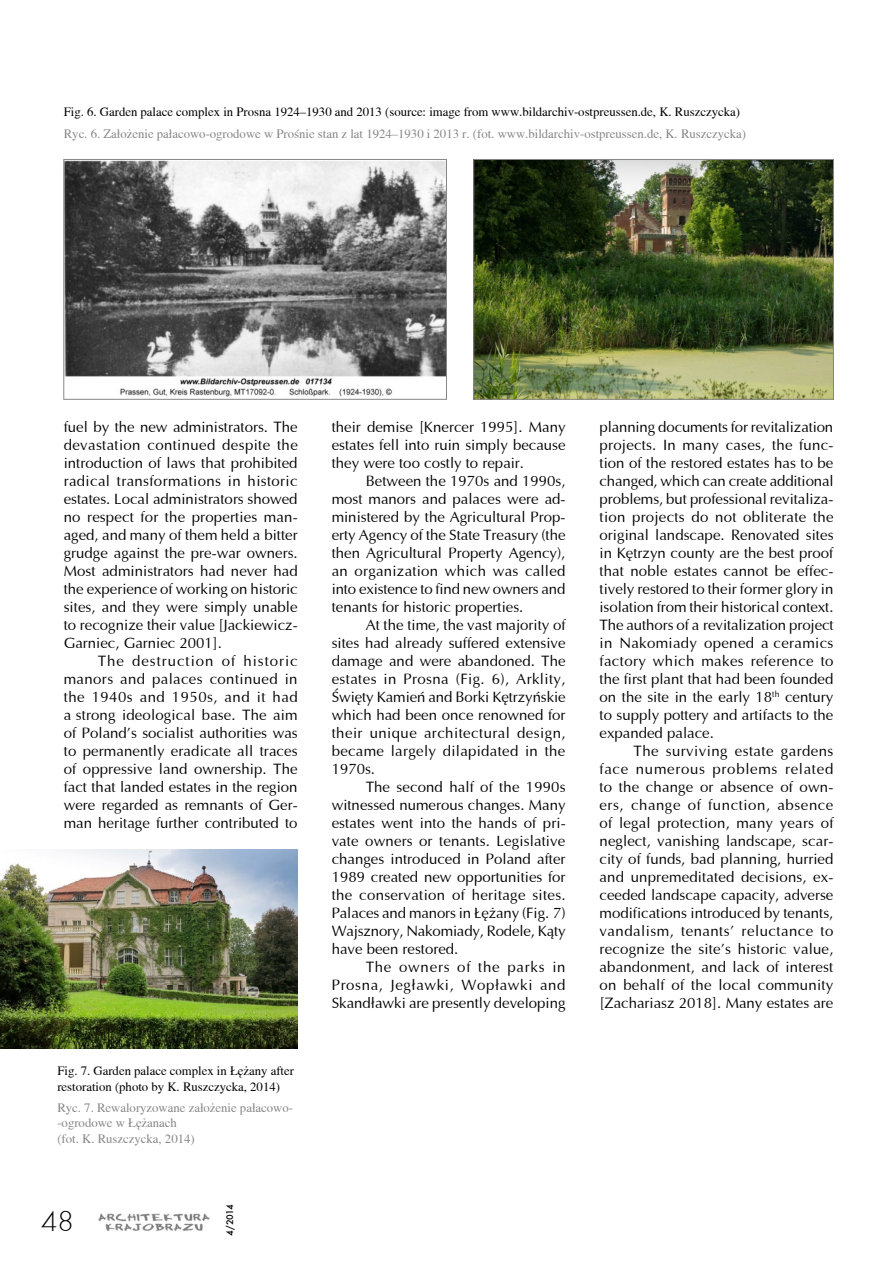
<style>
.page{position:relative;width:893px;height:1263px;background:#fff}
.page>*{position:absolute;margin:0;border:0;box-sizing:border-box;transform-origin:0 0}
.t1{font:30px "Futura TEE Ligh";color:#000}
.t2{font:15px/18px "Ottawa";color:#000;text-align:justify}
.t3{font:12.75px/15.3px "Toronto";color:#878787}
.t4{font:12.75px/15.3px "Toronto";color:#000}
.t5{font:500 10.05px "Futura TEE";color:#000}
</style>
<div class="page">
<img style="left:98px;top:1213px;width:111px;height:18px">
<img style="left:66px;top:161px;width:379px;height:236px">
<div style="left:64px;top:159px;width:383px;height:240px;border:1px solid #878787"></div>
<img style="left:475px;top:161px;width:357px;height:236px">
<div style="left:473px;top:159px;width:361px;height:240px;border:1px solid #878787"></div>
<img style="left:0;top:849px;width:298px;height:199px">
<p class="t4" style="left:64px;top:104px;width:678px">Fig. 6. Garden palace complex in Prosna 1924–1930 and 2013 (source: image from www.bildarchiv-ostpreussen.de, K. Ruszczycka)</p>
<p class="t3" style="left:64px;top:126px;width:684px">Ryc. 6. Założenie pałacowo-ogrodowe w Prośnie stan z lat 1924–1930 i 2013 r. (fot. www.bildarchiv-ostpreussen.de, K. Ruszczycka)</p>
<p class="t2" style="left:64px;top:417px;width:236px">fuel by the new administrators. The devastation continued despite the introduction of laws that prohibited radical transformations in historic estates. Local administrators showed no respect for the properties man&shy;aged, and many of them held a bitter grudge against the pre-war owners.<br>Most administrators had never had the experience of working on historic sites, and they were simply unable to recognize their value [Jackiewicz-Garniec, Garniec 2001].</p>
<p class="t2" style="left:64px;top:651px;width:235px;text-indent:34px">The destruction of historic manors and palaces continued in the 1940s and 1950s, and it had a strong ideological base. The aim of Poland’s socialist authorities was to permanently eradicate all traces of oppressive land ownership. The fact that landed estates in the region were regarded as remnants of Ger&shy;man heritage further contributed to</p>
<p class="t4" style="left:57px;top:1063px;width:238px">Fig. 7. Garden palace complex in Łężany after restoration (photo by K. Ruszczycka, 2014)</p>
<p class="t3" style="left:57px;top:1100px;width:237px">Ryc. 7. Rewaloryzowane założenie pałacowo--ogrodowe w Łężanach<br>(fot. K. Ruszczycka, 2014)</p>
<h1 class="t1" style="left:41px;top:1204px;width:34px">48</h1>
<p class="t5" style="left:224px;top:1236px;width:33px;rotate:-90deg">4/2014</p>
<p class="t2" style="left:332px;top:417px;width:235px">their demise [Knercer 1995]. Many estates fell into ruin simply because they were too costly to repair.</p>
<p class="t2" style="left:332px;top:471px;width:235px;text-indent:34px">Between the 1970s and 1990s, most manors and palaces were ad&shy;ministered by the Agricultural Prop&shy;erty Agency of the State Treasury (the then Agricultural Property Agency), an organization which was called into existence to find new owners and tenants for historic properties.</p>
<p class="t2" style="left:332px;top:615px;width:236px;text-indent:34px">At the time, the vast majority of sites had already suffered extensive damage and were abandoned. The estates in Prosna (Fig. 6), Arklity, Święty Kamień and Borki Kętrzyńskie which had been once renowned for their unique architectural design, became largely dilapidated in the 1970s.</p>
<p class="t2" style="left:332px;top:777px;width:235px;text-indent:34px">The second half of the 1990s witnessed numerous changes. Many estates went into the hands of pri&shy;vate owners or tenants. Legislative changes introduced in Poland after 1989 created new opportunities for the conservation of heritage sites.<br>Palaces and manors in Łężany (Fig. 7)<br>Wajsznory, Nakomiady, Rodele, Kąty have been restored.</p>
<p class="t2" style="left:332px;top:957px;width:235px;text-indent:34px">The owners of the parks in Prosna, Jegławki, Wopławki and Skandławki are presently developing</p>
<p class="t2" style="left:600px;top:417px;width:236px">planning documents for revitalization projects. In many cases, the func&shy;tion of the restored estates has to be changed, which can create additional problems, but professional revitaliza&shy;tion projects do not obliterate the original landscape. Renovated sites in Kętrzyn county are the best proof that noble estates cannot be effec&shy;tively restored to their former glory in isolation from their historical context.<br>The authors of a revitalization project in Nakomiady opened a ceramics factory which makes reference to the first plant that had been founded on the site in the early 18<sup>th</sup> century to supply pottery and artifacts to the expanded palace.</p>
<p class="t2" style="left:600px;top:741px;width:235px;text-indent:34px">The surviving estate gardens face numerous problems related to the change or absence of own&shy;ers, change of function, absence of legal protection, many years of neglect, vanishing landscape, scar&shy;city of funds, bad planning, hurried and unpremeditated decisions, ex&shy;ceeded landscape capacity, adverse modifications introduced by tenants, vandalism, tenants’ reluctance to recognize the site’s historic value, abandonment, and lack of interest on behalf of the local community [Zachariasz 2018]. Many estates are</p>
</div>
